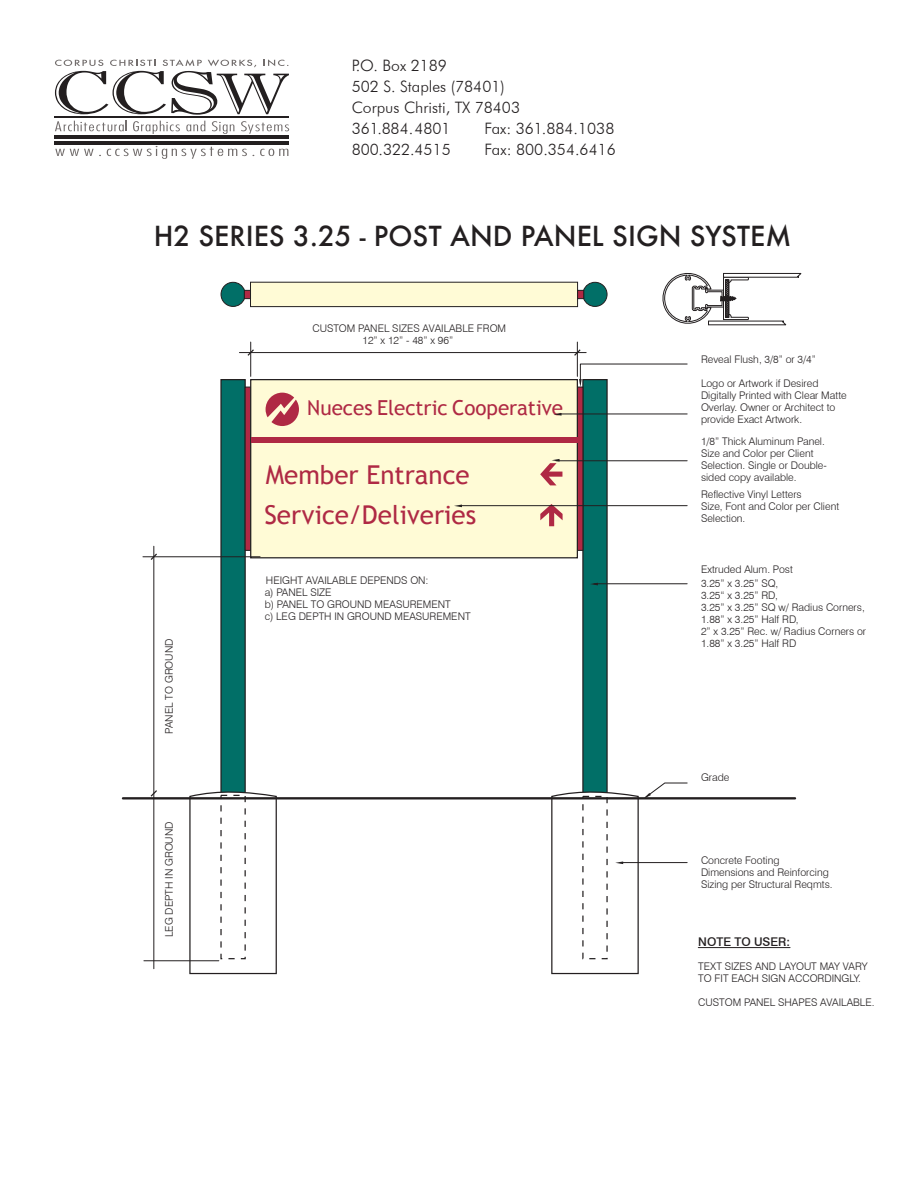
<style>
.page{position:relative;width:918px;height:1188px;background:#fff}
.page>*{position:absolute;margin:0;border:0;box-sizing:border-box;transform-origin:0 0}
.t1{font:500 27px "Futura";color:#231f20}
.t2{font:25.95px/40.8px "Trebuchet MS";color:#af2944}
.t3{font:20.55px "Trebuchet MS";color:#af2944}
.t4{font:300 15.75px/21px "Futura BT";color:#231f20}
.t5{font:500 12px "Swiss 721 BT";color:#231f20}
.t6{font:300 10.5px/12px "Swiss 721 BT";color:#231f20}
</style>
<div class="page">
<hr style="left:55px;top:135px;width:234px;height:3px;background:#231f20">
<svg style="left:55px;top:121px;width:72px;height:11px"></svg>
<svg style="left:133px;top:121px;width:47px;height:13px"></svg>
<svg style="left:186px;top:121px;width:19px;height:10px"></svg>
<svg style="left:212px;top:121px;width:22px;height:13px"></svg>
<svg style="left:241px;top:121px;width:49px;height:13px"></svg>
<hr style="left:55px;top:117px;width:234px;height:1px;background:#231f20">
<hr style="left:55px;top:142px;width:234px;height:3px;background:#231f20">
<svg style="left:55px;top:149px;width:46px;height:7px"></svg>
<svg style="left:107px;top:146px;width:147px;height:13px"></svg>
<svg style="left:260px;top:149px;width:28px;height:7px"></svg>
<svg style="left:55px;top:59px;width:234px;height:56px"></svg>
<div style="left:582px;top:379px;width:26px;height:417px;background:#016f67;border:1px solid #231f20"></div>
<div style="left:220px;top:379px;width:26px;height:417px;background:#016f67;border:1px solid #231f20"></div>
<svg style="left:578px;top:387px;width:5px;height:164px"></svg>
<svg style="left:245px;top:387px;width:5px;height:164px"></svg>
<svg style="left:188px;top:790px;width:89px;height:185px"></svg>
<div style="left:250px;top:379px;width:328px;height:179px;background:#fffbd6;border:1px solid #231f20"></div>
<svg style="left:266px;top:393px;width:33px;height:33px"></svg>
<div style="left:251px;top:437px;width:326px;height:6px;background:#af2944"></div>
<svg style="left:540px;top:504px;width:23px;height:22px"></svg>
<hr style="left:143px;top:557px;width:117px;height:1px;background:#231f20">
<hr style="left:144px;top:961px;width:75px;height:1px;background:#231f20">
<hr style="left:239px;top:352px;width:347px;height:1px;background:#231f20">
<hr style="left:250px;top:342px;width:1px;height:34px;background:#231f20">
<hr style="left:577px;top:342px;width:1px;height:34px;background:#231f20">
<svg style="left:149px;top:552px;width:9px;height:9px"></svg>
<svg style="left:150px;top:789px;width:7px;height:8px"></svg>
<svg style="left:246px;top:348px;width:9px;height:9px"></svg>
<svg style="left:573px;top:348px;width:9px;height:9px"></svg>
<hr style="left:154px;top:546px;width:1px;height:423px;background:#231f20">
<div style="left:250px;top:282px;width:328px;height:25px;background:#fffbd6;border:1px solid #231f20"></div>
<svg style="left:220px;top:282px;width:25px;height:25px"></svg>
<svg style="left:662px;top:272px;width:140px;height:54px"></svg>
<div style="left:244px;top:290px;width:7px;height:9px;background:#af2944;border:1px solid #231f20"></div>
<svg style="left:583px;top:282px;width:25px;height:25px"></svg>
<div style="left:577px;top:290px;width:7px;height:9px;background:#af2944;border:1px solid #231f20"></div>
<hr style="left:123px;top:797px;width:672px;height:3px;background:#231f20">
<hr style="left:594px;top:584px;width:93px;height:1px;background:#231f20">
<hr style="left:556px;top:461px;width:131px;height:1px;background:#231f20">
<hr style="left:561px;top:414px;width:126px;height:1px;background:#231f20">
<hr style="left:459px;top:505px;width:228px;height:1px;background:#231f20">
<hr style="left:698px;top:947px;width:92px;height:1px;background:#231f20">
<svg style="left:454px;top:505px;width:8px;height:2px"></svg>
<svg style="left:540px;top:459px;width:22px;height:26px"></svg>
<svg style="left:554px;top:413px;width:8px;height:3px"></svg>
<svg style="left:579px;top:364px;width:109px;height:23px"></svg>
<svg style="left:550px;top:783px;width:138px;height:192px"></svg>
<h3 class="t4" style="left:352px;top:55px;width:170px">P.O. Box 2189<br>502 S. Staples (78401)<br>Corpus Christi, TX 78403<br>361.884.4801</h3>
<h3 class="t4" style="left:484px;top:118px;width:132px">Fax: 361.884.1038</h3>
<h3 class="t4" style="left:352px;top:139px;width:101px">800.322.4515</h3>
<h3 class="t4" style="left:485px;top:139px;width:133px">Fax: 800.354.6416</h3>
<h1 class="t1" style="left:154px;top:217px;width:639px">H2 SERIES 3.25 - POST AND PANEL SIGN SYSTEM</h1>
<p class="t6" style="left:163px;top:734px;width:97px;rotate:-90deg">PANEL TO GROUND</p>
<p class="t6" style="left:163px;top:937px;width:117px;rotate:-90deg">LEG DEPTH IN GROUND</p>
<p class="t6" style="left:312px;top:322px;width:195px;text-align:center">CUSTOM PANEL SIZES AVAILABLE FROM<br>12” x 12” - 48” x 96”</p>
<h3 class="t3" style="left:307px;top:395px;width:257px">Nueces Electric Cooperative</h3>
<h2 class="t2" style="left:264px;top:454px;width:213px">Member Entrance<br>Service/Deliveries</h2>
<p class="t6" style="left:265px;top:574px;width:207px">HEIGHT AVAILABLE DEPENDS ON:<br>a) PANEL SIZE<br>b) PANEL TO GROUND MEASUREMENT<br>c) LEG DEPTH IN GROUND MEASUREMENT</p>
<p class="t6" style="left:701px;top:354px;width:117px">Reveal Flush, 3/8” or 3/4”</p>
<p class="t6" style="left:701px;top:377px;width:147px">Logo or Artwork if Desired<br>Digitally Printed with Clear Matte<br>Overlay. Owner or Architect to provide Exact Artwork.</p>
<p class="t6" style="left:701px;top:435px;width:127px">1/8” Thick Aluminum Panel.<br>Size and Color per Client<br>Selection. Single or Double&shy;sided copy available.</p>
<p class="t6" style="left:701px;top:489px;width:140px">Reflective Vinyl Letters<br>Size, Font and Color per Client<br>Selection.</p>
<p class="t6" style="left:701px;top:562px;width:93px;line-height:13.8px">Extruded Alum. Post<br>3.25” x 3.25” SQ,</p>
<p class="t6" style="left:701px;top:589px;width:167px">3.25“ x 3.25” RD,<br>3.25” x 3.25” SQ w/ Radius Corners,<br>1.88” x 3.25” Half RD,<br>2” x 3.25” Rec. w/ Radius Corners or<br>1.88” x 3.25” Half RD</p>
<p class="t6" style="left:701px;top:772px;width:30px">Grade</p>
<p class="t6" style="left:701px;top:854px;width:133px">Concrete Footing<br>Dimensions and Reinforcing<br>Sizing per Structural Reqmts.</p>
<p class="t5" style="left:698px;top:935px;width:93px">NOTE TO USER:</p>
<p class="t6" style="left:698px;top:961px;width:171px">TEXT SIZES AND LAYOUT MAY VARY<br>TO FIT EACH SIGN ACCORDINGLY.</p>
<p class="t6" style="left:698px;top:997px;width:178px">CUSTOM PANEL SHAPES AVAILABLE.</p>
</div>
